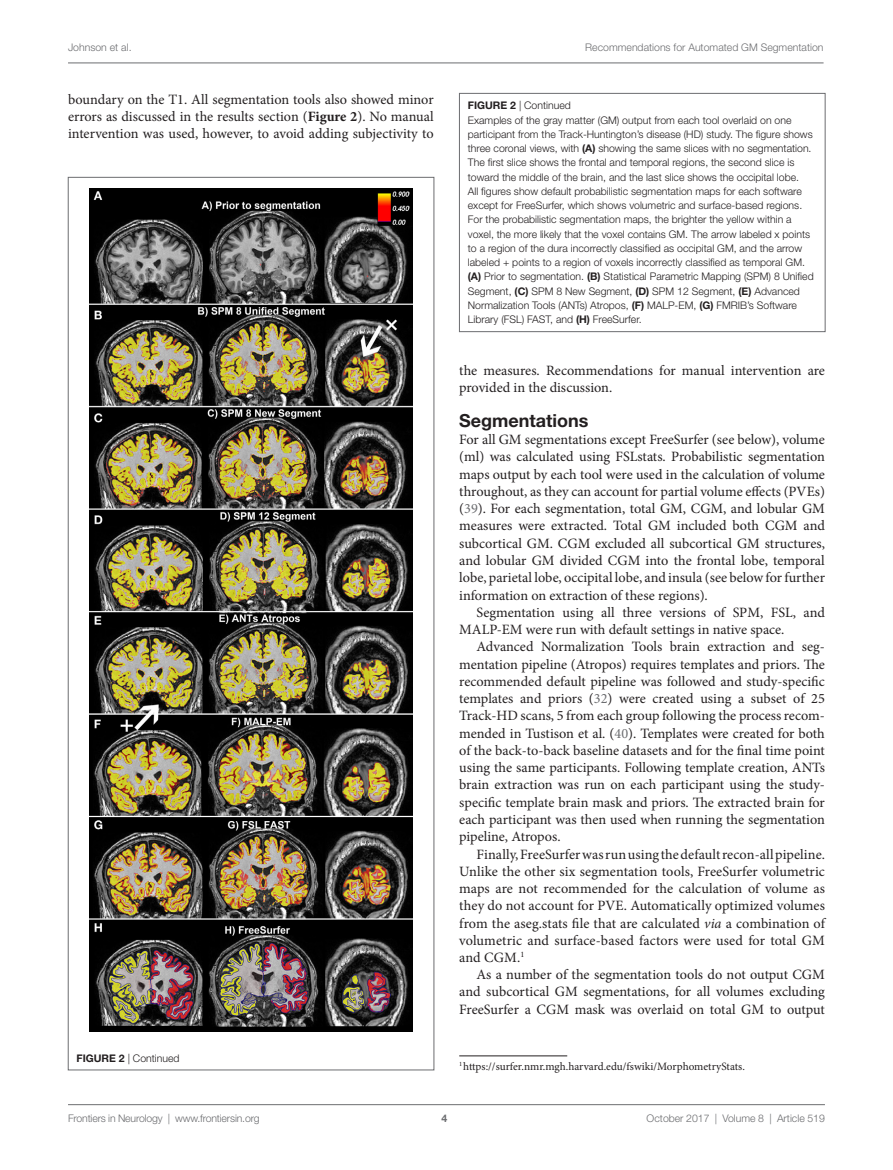
<style>
.page{position:relative;width:893px;height:1170px;background:#fff}
.page>*{position:absolute;margin:0;border:0;box-sizing:border-box;transform-origin:0 0}
.t1{font:700 18px "Helvetica Neue LT Std";color:#231f20}
.t2{font:14.25px/17.2px "Minion Pro";color:#231f20;text-align:justify}
.t3{font:11.25px "Minion Pro";color:#231f20}
.t4{font:300 10.5px/14.2px "Helvetica Neue LT Std";color:#231f20}
.t5{font:300 10.5px "Helvetica Neue LT Std";color:#6c6d70}
.t6{font:700 10.5px "Helvetica Neue LT Std";color:#6c6d70}
.s1{font-weight:700}
.s2{color:#6c6d70}
.s3{font-style:italic}
</style>
<div class="page">
<hr style="left:68px;top:63px;width:756px;height:1px;background:#6c6d70">
<hr style="left:68px;top:1104px;width:757px;height:1px;background:#6c6d70">
<img style="left:90px;top:189px;width:322px;height:842px">
<div style="left:459px;top:93px;width:366px;height:239px;border:1px solid #6c6d70"></div>
<hr style="left:459px;top:1055px;width:108px;height:1px;background:#231f20">
<p class="t5" style="left:68px;top:41px;width:65px">Johnson et al.</p>
<p class="t5" style="left:585px;top:41px;width:240px">Recommendations for Automated GM Segmentation</p>
<p class="t2" style="left:68px;top:90px;width:367px">boundary on the T1. All segmentation tools also showed minor errors as discussed in the results section (<span class="s1">Figure 2</span>). No manual intervention was used, however, to avoid adding subjectivity to</p>
<p class="t4" style="left:77px;top:1050px;width:105px"><span class="s1">FIG URE 2</span> | Continued</p>
<p class="t4" style="left:468px;top:98px;width:347px"><span class="s1">FIG URE 2</span> | Continued<br>Examples of the gray matter (GM) output from each tool overlaid on one participant from the Track-Huntington’s disease (HD) study. The figure shows three coronal views, with <span class="s1">(A)</span> showing the same slices with no segmentation.<br>The first slice shows the frontal and temporal regions, the second slice is toward the middle of the brain, and the last slice shows the occipital lobe.<br>All figures show default probabilistic segmentation maps for each software except for FreeSurfer, which shows volumetric and surface-based regions.<br>For the probabilistic segmentation maps, the brighter the yellow within a voxel, the more likely that the voxel contains GM. The arrow labeled x points to a region of the dura incorrectly classified as occipital GM, and the arrow labeled + points to a region of voxels incorrectly classified as temporal GM. <span class="s1">(A)</span> Prior to segmentation. <span class="s1">(B)</span> Statistical Parametric Mapping (SPM) 8 Unified Segment, <span class="s1">(C)</span> SPM 8 New Segment, <span class="s1">(D)</span> SPM 12 Segment, <span class="s1">(E)</span> Advanced Normalization Tools (ANTs) Atropos, <span class="s1">(F)</span> MALP-EM, <span class="s1">(G)</span> FMRIB’s Software Library (FSL) FAST, and <span class="s1">(H)</span> FreeSurfer.</p>
<p class="t2" style="left:459px;top:362px;width:367px">the measures. Recommendations for manual intervention are provided in the discussion.</p>
<p class="t1" style="left:459px;top:409px;width:131px">Segmentations</p>
<p class="t2" style="left:459px;top:431px;width:367px">For all GM segmentations except FreeSurfer (see below), volume (ml) was calculated using FSLstats. Probabilistic segmentation maps output by each tool were used in the calculation of volume throughout, as they can account for partial volume effects (PVEs) (<span class="s2">39</span>). For each segmentation, total GM, CGM, and lobular GM measures were extracted. Total GM included both CGM and subcortical GM. CGM excluded all subcortical GM structures, and lobular GM divided CGM into the frontal lobe, temporal lobe, parietal lobe, occipital lobe, and insula (see below for further information on extraction of these regions).</p>
<p class="t2" style="left:459px;top:603px;width:367px;text-indent:17px">Segmentation using all three versions of SPM, FSL, and<br>MALP-EM were run with default settings in native space.</p>
<p class="t2" style="left:459px;top:638px;width:367px;text-indent:17px">Advanced Normalization Tools brain extraction and seg&shy;mentation pipeline (Atropos) requires templates and priors. The recommended default pipeline was followed and study-specific templates and priors (<span class="s2">32</span>) were created using a subset of 25<br>Track-HD scans, 5 from each group following the process recom&shy;mended in Tustison et al. (<span class="s2">40</span>). Templates were created for both of the back-to-back baseline datasets and for the final time point using the same participants. Following template creation, ANTs brain extraction was run on each participant using the study&shy;specific template brain mask and priors. The extracted brain for each participant was then used when running the segmentation pipeline, Atropos.</p>
<p class="t2" style="left:459px;top:845px;width:367px;text-indent:17px">Finally, FreeSurfer was run using the default recon-all pipeline.<br>Unlike the other six segmentation tools, FreeSurfer volumetric maps are not recommended for the calculation of volume as they do not account for PVE. Automatically optimized volumes from the aseg.stats file that are calculated <span class="s3">via</span> a combination of volumetric and surface-based factors were used for total GM and CGM.<sup>1</sup></p>
<p class="t2" style="left:459px;top:966px;width:367px;text-indent:17px">As a number of the segmentation tools do not output CGM and subcortical GM segmentations, for all volumes excluding FreeSurfer a CGM mask was overlaid on total GM to output</p>
<p class="t3" style="left:459px;top:1058px;width:287px"><sup>1</sup>https://surfer.nmr.mgh.harvard.edu/fswiki/MorphometryStats.</p>
<p class="t5" style="left:68px;top:1111px;width:193px">Frontiers in Neurology | www.frontiersin.org</p>
<p class="t5" style="left:647px;top:1111px;width:180px">October 2017 | Volume 8 | Article 519</p>
<p class="t6" style="left:441px;top:1111px;width:7px">4</p>
</div>
